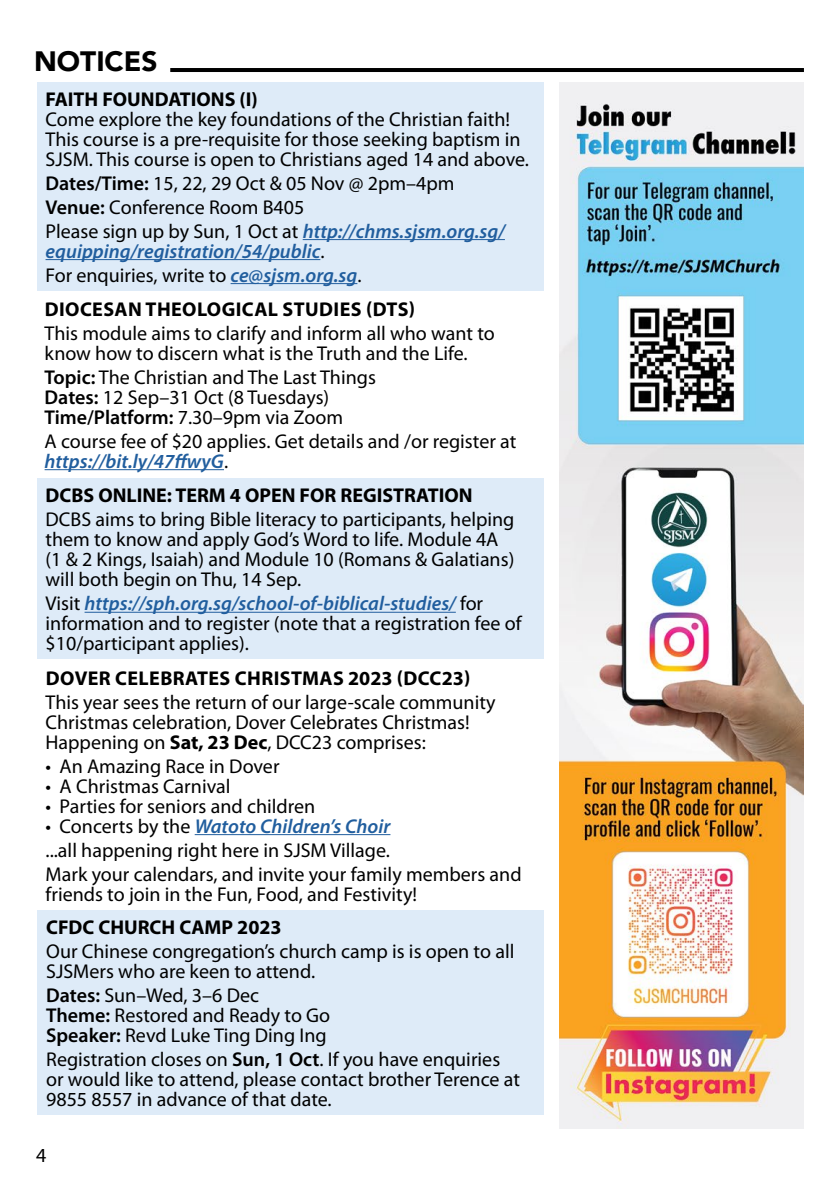
<style>
.page{position:relative;width:840px;height:1191px;background:#fff}
.page>*{position:absolute;margin:0;border:0;box-sizing:border-box;transform-origin:0 0}
.t1{font:900 28px "Avenir";color:#000}
.t2{font:20px/20px "Myriad Pro";color:#000}
.t3{font:700 20px "Myriad Pro";color:#000}
.t4{font:italic 600 20px/24px "Myriad Pro";color:#215e9e}
.t5{font:700 20px "Myriad Pro";letter-spacing:.02em;color:#000}
.s1{font-weight:600}
.s2{font-weight:600;font-style:italic;color:#215e9e}
.s3{font-weight:400;font-style:normal;color:#000}
.s4{font-weight:700}
</style>
<div class="page">
<hr style="left:170px;top:68px;width:633px;height:4px;background:#000">
<img style="left:559px;top:83px;width:244px;height:1046px">
<div style="left:38px;top:911px;width:505px;height:204px;background:#deebf8"></div>
<hr style="left:194px;top:834px;width:196px;height:1px;background:#215e9e">
<div style="left:37px;top:82px;width:506px;height:208px;background:#deebf8"></div>
<hr style="left:302px;top:239px;width:202px;height:1px;background:#215e9e">
<hr style="left:45px;top:259px;width:275px;height:1px;background:#215e9e">
<hr style="left:230px;top:283px;width:127px;height:1px;background:#215e9e">
<div style="left:37px;top:479px;width:506px;height:180px;background:#deebf8"></div>
<hr style="left:84px;top:612px;width:371px;height:1px;background:#215e9e">
<hr style="left:45px;top:469px;width:179px;height:1px;background:#215e9e">
<h1 class="t1" style="left:34px;top:38px;width:125px">NOTICES</h1>
<p class="t3" style="left:45px;top:86px;width:214px">FAITH FOUNDATIONS (I)</p>
<p class="t2" style="left:45px;top:108px;width:485px">Come explore the key foundations of the Christian faith!<br>This course is a pre-requisite for those seeking baptism in<br>SJSM. This course is open to Christians aged 14 and above.</p>
<p class="t2" style="left:45px;top:170px;width:460px;line-height:24px"><span class="s1">Dates/Time:</span> 15, 22, 29 Oct &amp; 05 Nov @ 2pm–4pm<br><span class="s1">Venue:</span> Conference Room B405<br>Please sign up by Sun, 1 Oct at <span class="s2">http://chms.sjsm.org.sg/</span></p>
<p class="t4" style="left:45px;top:238px;width:317px">equipping/registration/54/public<span class="s3">.<br>For enquiries, write to</span> ce@sjsm.org.sg<span class="s3">.</span></p>
<p class="t5" style="left:45px;top:296px;width:371px">DIOCESAN THEOLOGICAL STUDIES (DTS)</p>
<p class="t2" style="left:45px;top:322px;width:451px">This module aims to clarify and inform all who want to know how to discern what is the Truth and the Life.</p>
<p class="t2" style="left:45px;top:366px;width:332px"><span class="s1">Topic:</span> The Christian and The Last Things<br><span class="s1">Dates:</span> 12 Sep–31 Oct (8 Tuesdays)<br><span class="s1">Time/Platform:</span> 7.30–9pm via Zoom</p>
<p class="t2" style="left:45px;top:430px;width:473px">A course fee of $20 applies. Get details and /or register at <span class="s2">https://bit.ly/47ffwyG</span>.</p>
<p class="t3" style="left:45px;top:482px;width:428px">DCBS ONLINE: TERM 4 OPEN FOR REGISTRATION</p>
<p class="t2" style="left:45px;top:509px;width:470px">DCBS aims to bring Bible literacy to participants, helping them to know and apply God’s Word to life. Module 4A (1 &amp; 2 Kings, Isaiah) and Module 10 (Romans &amp; Galatians) will both begin on Thu, 14 Sep.</p>
<p class="t2" style="left:45px;top:593px;width:477px">Visit <span class="s2">https://sph.org.sg/school-of-biblical-studies/</span> for information and to register (note that a registration fee of $10/participant applies).</p>
<p class="t5" style="left:46px;top:665px;width:426px">DOVER CELEBRATES CHRISTMAS 2023 (DCC23)</p>
<p class="t2" style="left:45px;top:691px;width:451px">This year sees the return of our large-scale community<br>Christmas celebration, Dover Celebrates Christmas!<br>Happening on <span class="s4">Sat, 23 Dec</span>, DCC23 comprises:</p>
<p class="t2" style="left:45px;top:755px;width:235px">• An Amazing Race in Dover</p>
<p class="t2" style="left:45px;top:775px;width:186px">• A Christmas Carnival</p>
<p class="t2" style="left:45px;top:795px;width:271px">• Parties for seniors and children</p>
<p class="t2" style="left:45px;top:813px;width:477px;line-height:24px">• Concerts by the <span class="s2">Watoto Children’s Choir<br></span>...all happening right here in SJSM Village.<br>Mark your calendars, and invite your family members and</p>
<p class="t2" style="left:45px;top:883px;width:373px">friends to join in the Fun, Food, and Festivity!</p>
<p class="t3" style="left:46px;top:914px;width:237px">CFDC CHURCH CAMP 2023</p>
<p class="t2" style="left:46px;top:941px;width:469px">Our Chinese congregation’s church camp is is open to all<br>SJSMers who are keen to attend.</p>
<p class="t2" style="left:46px;top:985px;width:285px"><span class="s1">Dates:</span> Sun–Wed, 3–6 Dec<br><span class="s1">Theme:</span> Restored and Ready to Go<br><span class="s1">Speaker:</span> Revd Luke Ting Ding Ing</p>
<p class="t2" style="left:46px;top:1049px;width:475px">Registration closes on <span class="s1">Sun, 1 Oct</span>. If you have enquiries or would like to attend, please contact brother Terence at<br>9855 8557 in advance of that date.</p>
<p class="t2" style="left:36px;top:1145px;width:12px">4</p>
</div>
